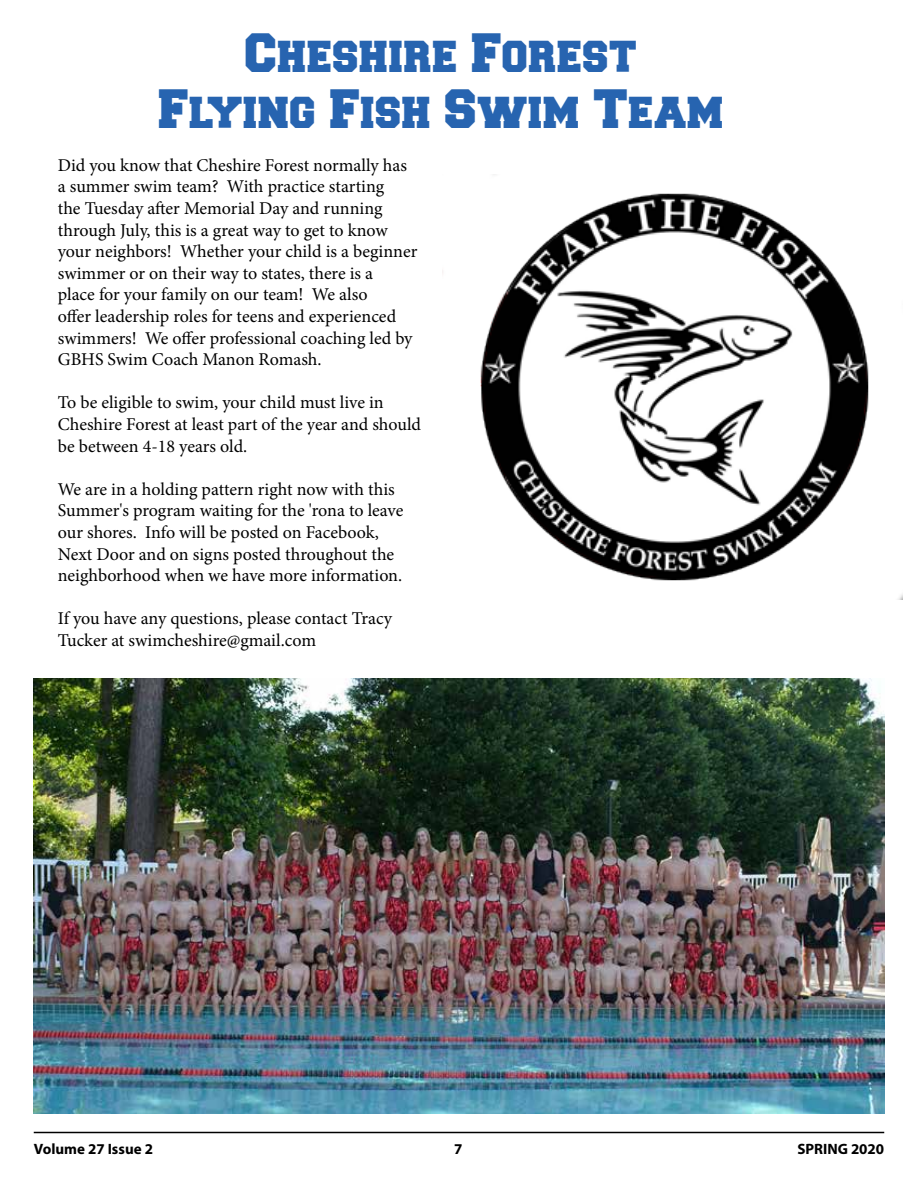
<style>
.page{position:relative;width:918px;height:1188px;background:#fff}
.page>*{position:absolute;margin:0;border:0;box-sizing:border-box;transform-origin:0 0}
.t1{font:46.5px/55.8px "Collegiate Black FLF";color:#2764b0;text-align:center}
.t2{font:18px/21.6px "Minion Pro";color:#000}
.t3{font:700 15px "Myriad Pro";color:#000}
</style>
<div class="page">
<hr style="left:34px;top:1132px;width:850px;height:1px;background:#000">
<img style="left:442px;top:193px;width:461px;height:406px">
<img style="left:34px;top:678px;width:850px;height:435px">
<h1 class="t1" style="left:159px;top:29px;width:567px">Cheshire Forest<br>Flying Fish Swim Team</h1>
<p class="t2" style="left:58px;top:154px;width:361px">Did you know that Cheshire Forest normally has a summer swim team? With practice starting<br>the Tuesday after Memorial Day and running through July, this is a great way to get to know your neighbors! Whether your child is a beginner swimmer or on their way to states, there is a<br>place for your family on our team! We also<br>offer leadership roles for teens and experienced swimmers! We offer professional coaching led by GBHS Swim Coach Manon Romash.</p>
<p class="t2" style="left:58px;top:392px;width:365px">To be eligible to swim, your child must live in<br>Cheshire Forest at least part of the year and should be between 4-18 years old.</p>
<p class="t2" style="left:58px;top:478px;width:347px">We are in a holding pattern right now with this Summer's program waiting for the 'rona to leave our shores. Info will be posted on Facebook, Next Door and on signs posted throughout the neighborhood when we have more information.</p>
<p class="t2" style="left:58px;top:608px;width:336px">If you have any questions, please contact Tracy<br>Tucker at swimcheshire@gmail.com</p>
<p class="t3" style="left:34px;top:1140px;width:121px">Volume 27 Issue 2</p>
<p class="t3" style="left:454px;top:1140px;width:10px">7</p>
<p class="t3" style="left:797px;top:1140px;width:88px">SPRING 2020</p>
</div>
